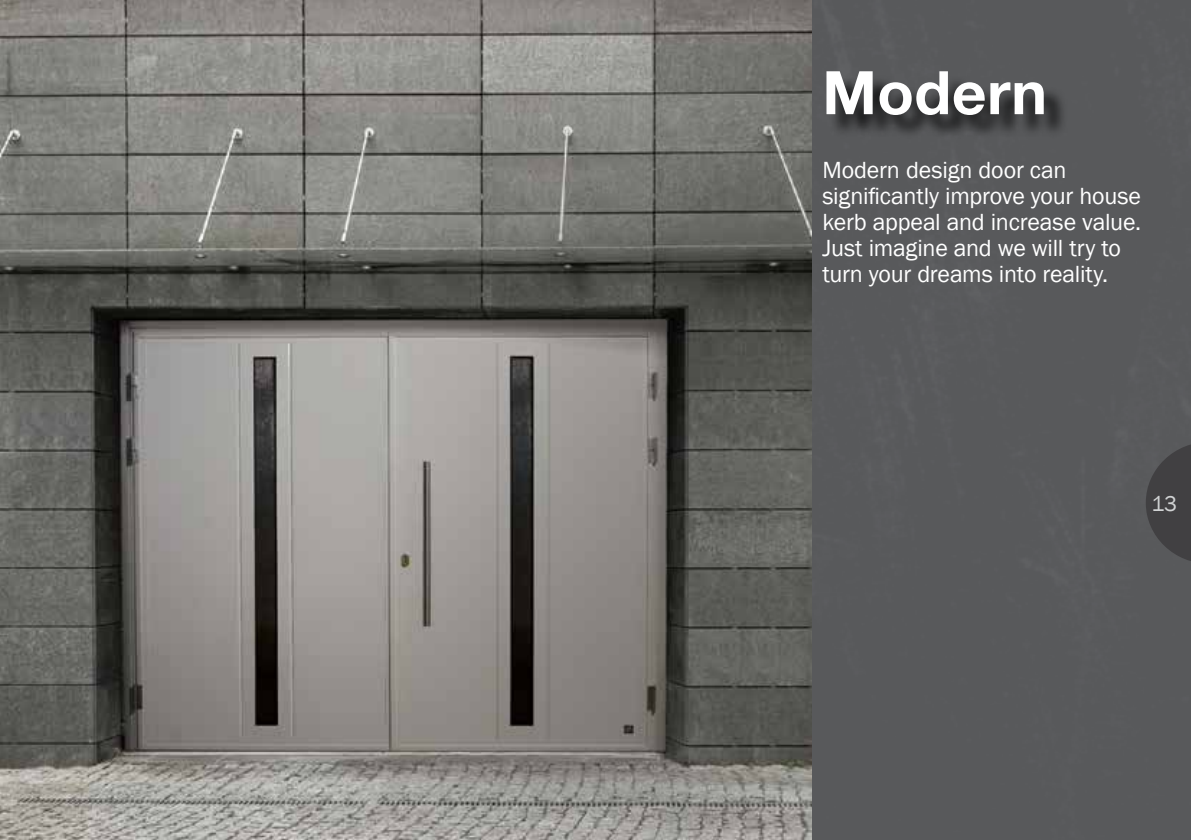
<style>
.page{position:relative;width:1191px;height:840px;background:#fff}
.page>*{position:absolute;margin:0;border:0;box-sizing:border-box;transform-origin:0 0}
.t1{font:700 60px "Helvetica Neue LT Pro";letter-spacing:.01em;color:#fff}
.t2{font:24px/26px "Franklin Gothic";letter-spacing:-.01em;color:#fff}
.t3{font:22px "Franklin Gothic";color:#d1d3d4}
</style>
<div class="page">
<div style="left:811px;top:0;width:380px;height:839px;background:#58595b"></div>
<svg style="left:1145px;top:441px;width:46px;height:122px;background:#484749"></svg>
<img style="left:0;top:0;width:811px;height:839px">
<div style="left:829px;top:74px;width:240px;height:65px;background:#000;opacity:.75"></div>
<h1 class="t1" style="left:822px;top:56px;width:226px">Modern</h1>
<p class="t2" style="left:822px;top:158px;width:320px">Modern design door can significantly improve your house kerb appeal and increase value.<br>Just imagine and we will try to turn your dreams into reality.</p>
<p class="t3" style="left:1151px;top:489px;width:27px">13</p>
</div>
